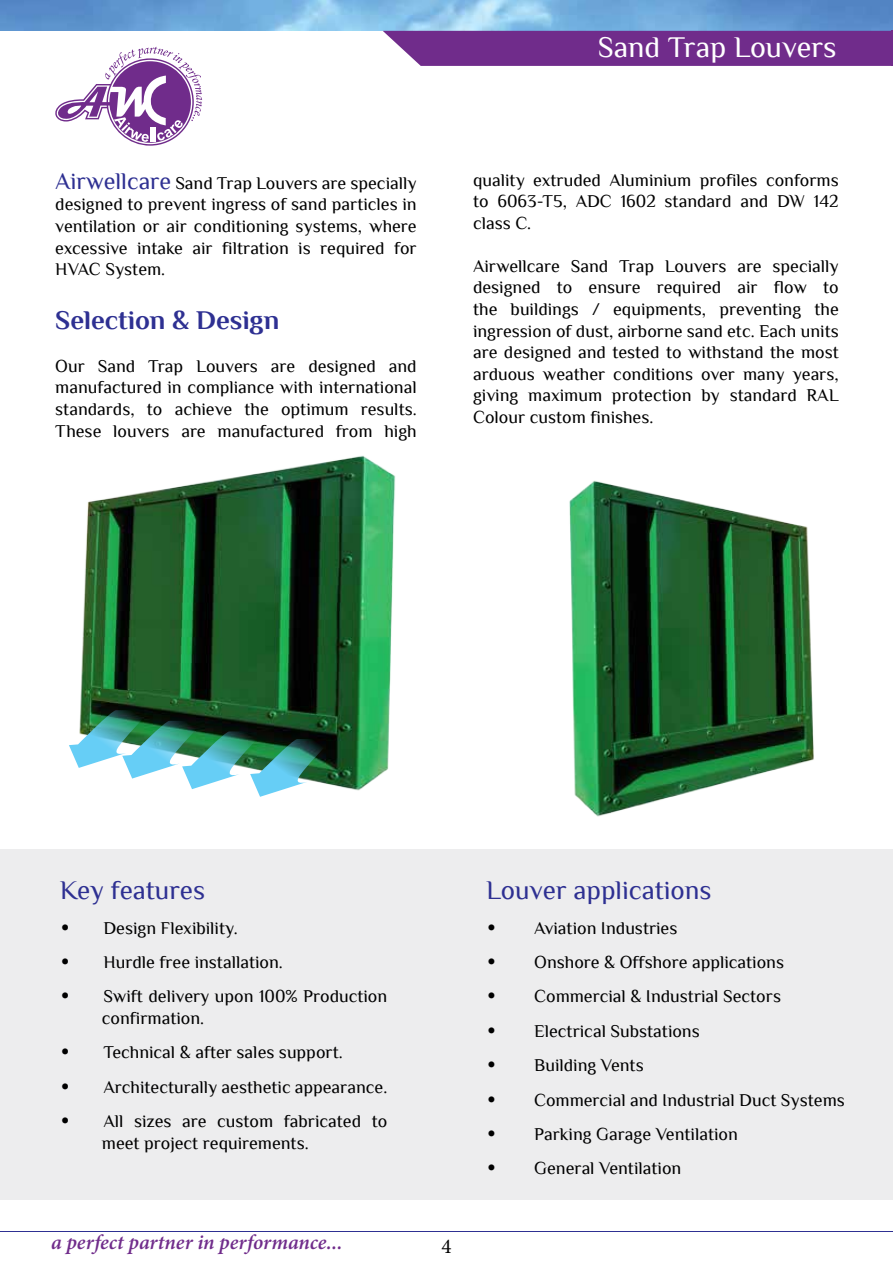
<style>
.page{position:relative;width:893px;height:1263px;background:#fff}
.page>*{position:absolute;margin:0;border:0;box-sizing:border-box;transform-origin:0 0}
.t1{font:30px "Philosopher";color:#fff}
.t2{font:27px "Philosopher";color:#2e3092}
.t3{font:700 27px "Philosopher";color:#2e3092}
.t4{font:italic 600 21px "Minion Pro";color:#702c8b}
.t5{font:21px "Minion Pro";color:#000}
.t6{font:18px/21.6px "Philosopher";color:#000;text-align:justify}
.s1{font-size:24px;color:#2e3092}
.s2{font-family:"Arial";font-weight:900;font-style:italic}
</style>
<div class="page">
<hr style="left:0;top:1231px;width:893px;height:1px;background:#2e3092">
<div style="left:0;top:849px;width:893px;height:351px;background:#ededee"></div>
<svg style="left:55px;top:47px;width:147px;height:99px"></svg>
<img style="left:0;top:0;width:893px;height:31px">
<div style="left:383px;top:31px;width:508px;height:35px;background:#702c8b"></div>
<hr style="left:891px;top:31px;width:2px;height:35px;background:#702c8b">
<img style="left:569px;top:481px;width:245px;height:336px">
<img style="left:80px;top:455px;width:316px;height:336px">
<img style="left:69px;top:710px;width:263px;height:87px">
<p class="t6" style="left:55px;top:172px;width:363px"><span class="s1">Airwellcare</span> Sand Trap Louvers are specially designed to prevent ingress of sand particles in ventilation or air conditioning systems, where excessive intake air filtration is required for HVAC System.</p>
<h2 class="t3" style="left:55px;top:306px;width:225px">Selection &amp; Design</h2>
<p class="t6" style="left:55px;top:355px;width:363px">Our Sand Trap Louvers are designed and manufactured in compliance with international standards, to achieve the optimum results.<br>These louvers are manufactured from high</p>
<h1 class="t1" style="left:598px;top:31px;width:240px">Sand Trap Louvers</h1>
<p class="t6" style="left:473px;top:169px;width:367px">quality extruded Aluminium profiles conforms to 6063-T5, ADC 1602 standard and DW 142 class C.</p>
<p class="t6" style="left:473px;top:255px;width:367px">Airwellcare Sand Trap Louvers are specially designed to ensure required air flow to the buildings / equipments, preventing the ingression of dust, airborne sand etc. Each units are designed and tested to withstand the most arduous weather conditions over many years, giving maximum protection by standard RAL Colour custom finishes.</p>
<h2 class="t2" style="left:60px;top:876px;width:147px">Key features</h2>
<p class="t6" style="left:60px;top:917px;width:179px"><span class="s2">•</span> Design Flexibility.</p>
<p class="t6" style="left:60px;top:951px;width:224px"><span class="s2">•</span> Hurdle free installation.</p>
<p class="t6" style="left:102px;top:986px;width:287px;text-indent:-42px"><span class="s2">•</span> Swift delivery upon 100% Production confirmation.</p>
<p class="t6" style="left:60px;top:1042px;width:284px"><span class="s2">•</span> Technical &amp; after sales support.</p>
<p class="t6" style="left:60px;top:1076px;width:329px"><span class="s2">•</span> Architecturally aesthetic appearance.</p>
<p class="t6" style="left:102px;top:1110px;width:287px;text-indent:-42px"><span class="s2">•</span> All sizes are custom fabricated to meet project requirements.</p>
<p class="t4" style="left:51px;top:1227px;width:293px">a perfect partner in performance...</p>
<p class="t5" style="left:441px;top:1232px;width:12px">4</p>
<h2 class="t2" style="left:486px;top:876px;width:227px">Louver applications</h2>
<p class="t6" style="left:486px;top:917px;width:193px"><span class="s2">•</span> Aviation Industries</p>
<p class="t6" style="left:486px;top:951px;width:299px"><span class="s2">•</span> Onshore &amp; Offshore applications</p>
<p class="t6" style="left:486px;top:986px;width:296px"><span class="s2">•</span> Commercial &amp; Industrial Sectors</p>
<p class="t6" style="left:486px;top:1020px;width:215px"><span class="s2">•</span> Electrical Substations</p>
<p class="t6" style="left:486px;top:1054px;width:159px"><span class="s2">•</span> Building Vents</p>
<p class="t6" style="left:486px;top:1089px;width:360px"><span class="s2">•</span> Commercial and Industrial Duct Systems</p>
<p class="t6" style="left:486px;top:1123px;width:253px"><span class="s2">•</span> Parking Garage Ventilation</p>
<p class="t6" style="left:486px;top:1158px;width:197px"><span class="s2">•</span> General Ventilation</p>
</div>
